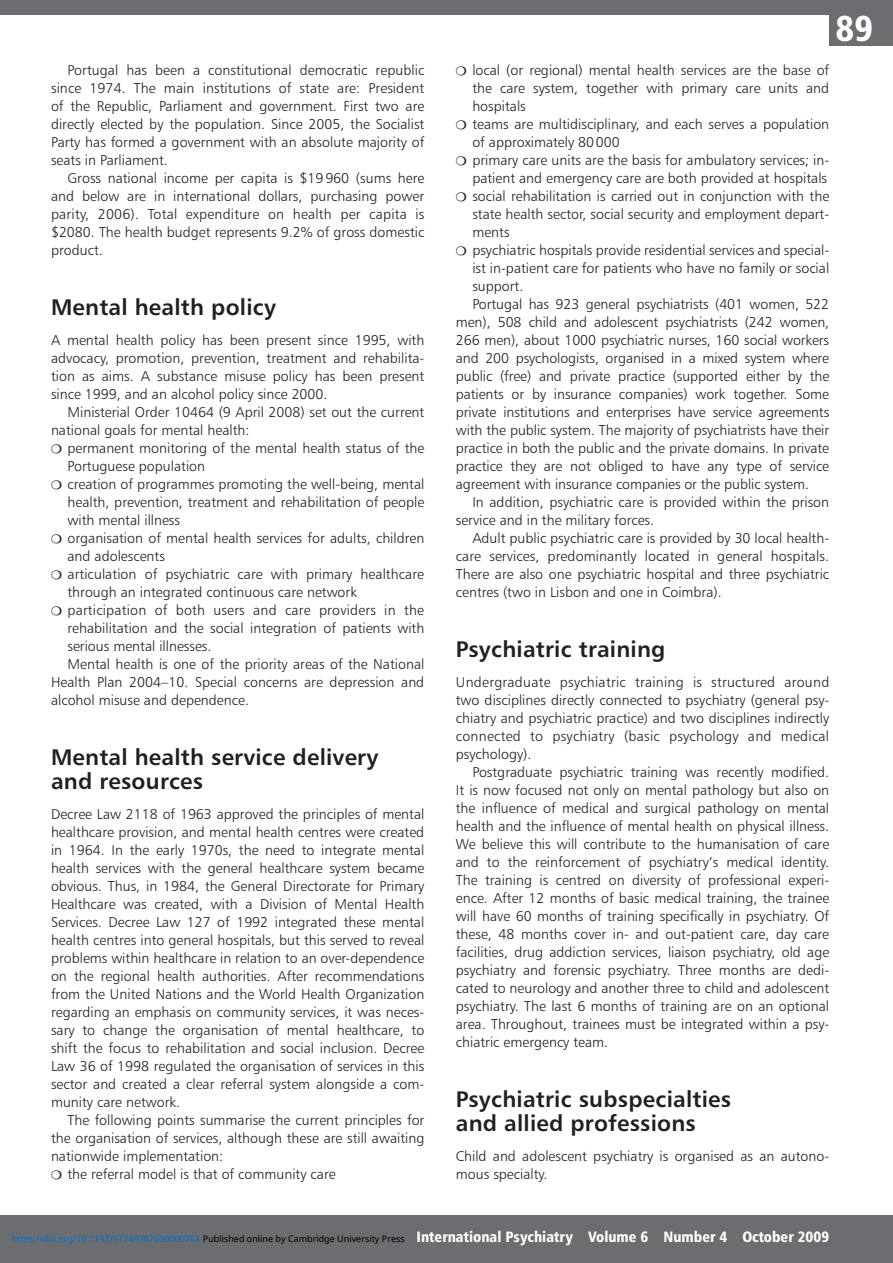
<style>
.page{position:relative;width:893px;height:1263px;background:#fff}
.page>*{position:absolute;margin:0;border:0;box-sizing:border-box;transform-origin:0 0}
.t1{font:36px "Humanist 777 BT Black Condensed B";color:#fff}
.Subhead1{font:22.5px/24px "Humanist 777 BT Bold B";letter-spacing:.01em;color:#231f20}
.t2{font:15px "Humanist 777 BT Black Condensed B";color:#fff}
.Body_text{font:14.25px/18px "Humanist 777 BT Light B";color:#231f20;text-align:justify}
.Noindent{font:14.25px/18px "Humanist 777 BT Light B";color:#231f20;text-align:justify}
.Bulleted_list{font:14.25px/18px "Humanist 777 BT Light B";color:#231f20}
.t3{font:9px "Noto Sans";color:#0172cf}
.s1{color:#000}
</style>
<div class="page">
<div style="left:0;top:1215px;width:893px;height:48px;background:#6c6d70"></div>
<div style="left:829px;top:0;width:64px;height:46px;background:#6c6d70"></div>
<div style="left:0;top:0;width:893px;height:15px;background:#6c6d70"></div>
<p class="Body_text" style="left:51px;top:60px;width:375px;text-indent:16px">Portugal has been a constitutional democratic republic since 1974. The main institutions of state are: President of the Republic, Parliament and government. First two are directly elected by the population. Since 2005, the Socialist Party has formed a government with an absolute majority of seats in Parliament.</p>
<p class="Body_text" style="left:51px;top:168px;width:375px;text-indent:16px">Gross national income per capita is $19960 (sums here and below are in international dollars, purchasing power parity, 2006). Total expenditure on health per capita is $2080. The health budget represents 9.2% of gross domestic product.</p>
<p class="Subhead1" style="left:51px;top:294px;width:226px">Mental health policy</p>
<p class="Noindent" style="left:51px;top:330px;width:375px">A mental health policy has been present since 1995, with advocacy, promotion, prevention, treatment and rehabilita&shy;tion as aims. A substance misuse policy has been present since 1999, and an alcohol policy since 2000.</p>
<p class="Body_text" style="left:51px;top:402px;width:375px;text-indent:16px">Ministerial Order 10464 (9 April 2008) set out the current national goals for mental health:</p>
<p class="Bulleted_list" style="left:68px;top:438px;width:358px">permanent monitoring of the mental health status of the<br>Portuguese population</p>
<p class="Bulleted_list" style="left:68px;top:474px;width:358px;text-align:justify">creation of programmes promoting the well-being, mental health, prevention, treatment and rehabilitation of people with mental illness</p>
<p class="Bulleted_list" style="left:68px;top:528px;width:358px">organisation of mental health services for adults, children and adolescents</p>
<p class="Bulleted_list" style="left:68px;top:564px;width:358px">articulation of psychiatric care with primary healthcare through an integrated continuous care network</p>
<p class="Bulleted_list" style="left:68px;top:600px;width:358px;text-align:justify">participation of both users and care providers in the rehabilitation and the social integration of patients with serious mental illnesses.</p>
<p class="Body_text" style="left:51px;top:654px;width:375px;text-indent:16px">Mental health is one of the priority areas of the National Health Plan 2004–10. Special concerns are depression and alcohol misuse and dependence.</p>
<p class="Subhead1" style="left:51px;top:744px;width:329px">Mental health service delivery and resources</p>
<p class="Noindent" style="left:51px;top:804px;width:375px">Decree Law 2118 of 1963 approved the principles of mental healthcare provision, and mental health centres were created in 1964. In the early 1970s, the need to integrate mental health services with the general healthcare system became obvious. Thus, in 1984, the General Directorate for Primary Healthcare was created, with a Division of Mental Health Services. Decree Law 127 of 1992 integrated these mental health centres into general hospitals, but this served to reveal problems within healthcare in relation to an over-dependence on the regional health authorities. After recommendations from the United Nations and the World Health Organization regarding an emphasis on community services, it was neces&shy;sary to change the organisation of mental healthcare, to shift the focus to rehabilitation and social inclusion. Decree Law 36 of 1998 regulated the organisation of services in this sector and created a clear referral system alongside a com&shy;munity care network.</p>
<p class="Body_text" style="left:51px;top:1110px;width:375px;text-indent:16px">The following points summarise the current principles for the organisation of services, although these are still awaiting nationwide implementation:</p>
<p class="Bulleted_list" style="left:68px;top:1164px;width:270px">the referral model is that of community care</p>
<h1 class="t1" style="left:836px;top:6px;width:39px">89</h1>
<p class="Bulleted_list" style="left:472px;top:60px;width:358px;text-align:justify">local (or regional) mental health services are the base of the care system, together with primary care units and hospitals</p>
<p class="Bulleted_list" style="left:472px;top:114px;width:358px">teams are multidisciplinary, and each serves a population of approximately 80000</p>
<p class="Bulleted_list" style="left:472px;top:150px;width:358px">primary care units are the basis for ambulatory services; in&shy;patient and emergency care are both provided at hospitals</p>
<p class="Bulleted_list" style="left:472px;top:186px;width:358px;text-align:justify">social rehabilitation is carried out in conjunction with the state health sector, social security and employment depart&shy;ments</p>
<p class="Bulleted_list" style="left:472px;top:240px;width:358px;text-align:justify">psychiatric hospitals provide residential services and special&shy;ist in-patient care for patients who have no family or social support.</p>
<p class="Body_text" style="left:456px;top:294px;width:375px;text-indent:16px">Portugal has 923 general psychiatrists (401 women, 522 men), 508 child and adolescent psychiatrists (242 women, 266 men), about 1000 psychiatric nurses, 160 social workers and 200 psychologists, organised in a mixed system where public (free) and private practice (supported either by the patients or by insurance companies) work together. Some private institutions and enterprises have service agreements with the public system. The majority of psychiatrists have their practice in both the public and the private domains. In private practice they are not obliged to have any type of service agreement with insurance companies or the public system.</p>
<p class="Body_text" style="left:456px;top:492px;width:375px;text-indent:16px">In addition, psychiatric care is provided within the prison service and in the military forces.</p>
<p class="Body_text" style="left:456px;top:528px;width:375px;text-indent:16px">Adult public psychiatric care is provided by 30 local health&shy;care services, predominantly located in general hospitals.<br>There are also one psychiatric hospital and three psychiatric centres (two in Lisbon and one in Coimbra).</p>
<p class="Subhead1" style="left:456px;top:636px;width:211px">Psychiatric training</p>
<p class="Noindent" style="left:456px;top:672px;width:375px">Undergraduate psychiatric training is structured around two disciplines directly connected to psychiatry (general psy&shy;chiatry and psychiatric practice) and two disciplines indirectly connected to psychiatry (basic psychology and medical psychology).</p>
<p class="Body_text" style="left:456px;top:762px;width:375px;text-indent:16px">Postgraduate psychiatric training was recently modified.<br>It is now focused not only on mental pathology but also on the influence of medical and surgical pathology on mental health and the influence of mental health on physical illness.<br>We believe this will contribute to the humanisation of care and to the reinforcement of psychiatry’s medical identity.<br>The training is centred on diversity of professional experi&shy;ence. After 12 months of basic medical training, the trainee will have 60 months of training specifically in psychiatry. Of these, 48 months cover in- and out-patient care, day care facilities, drug addiction services, liaison psychiatry, old age psychiatry and forensic psychiatry. Three months are dedi&shy;cated to neurology and another three to child and adolescent psychiatry. The last 6 months of training are on an optional area. Throughout, trainees must be integrated within a psy&shy;chiatric emergency team.</p>
<p class="Subhead1" style="left:456px;top:1086px;width:277px">Psychiatric subspecialties and allied professions</p>
<p class="Noindent" style="left:456px;top:1146px;width:375px">Child and adolescent psychiatry is organised as an autono&shy;mous specialty.</p>
<p class="t3" style="left:12px;top:1232px;width:395px">https://doi.org/10.1192/S174936760000076X <span class="s1">Published online by Cambridge University Press</span></p>
<p class="t2" style="left:417px;top:1227px;width:414px">International Psychiatry Volume 6 Number 4 October 2009</p>
</div>
